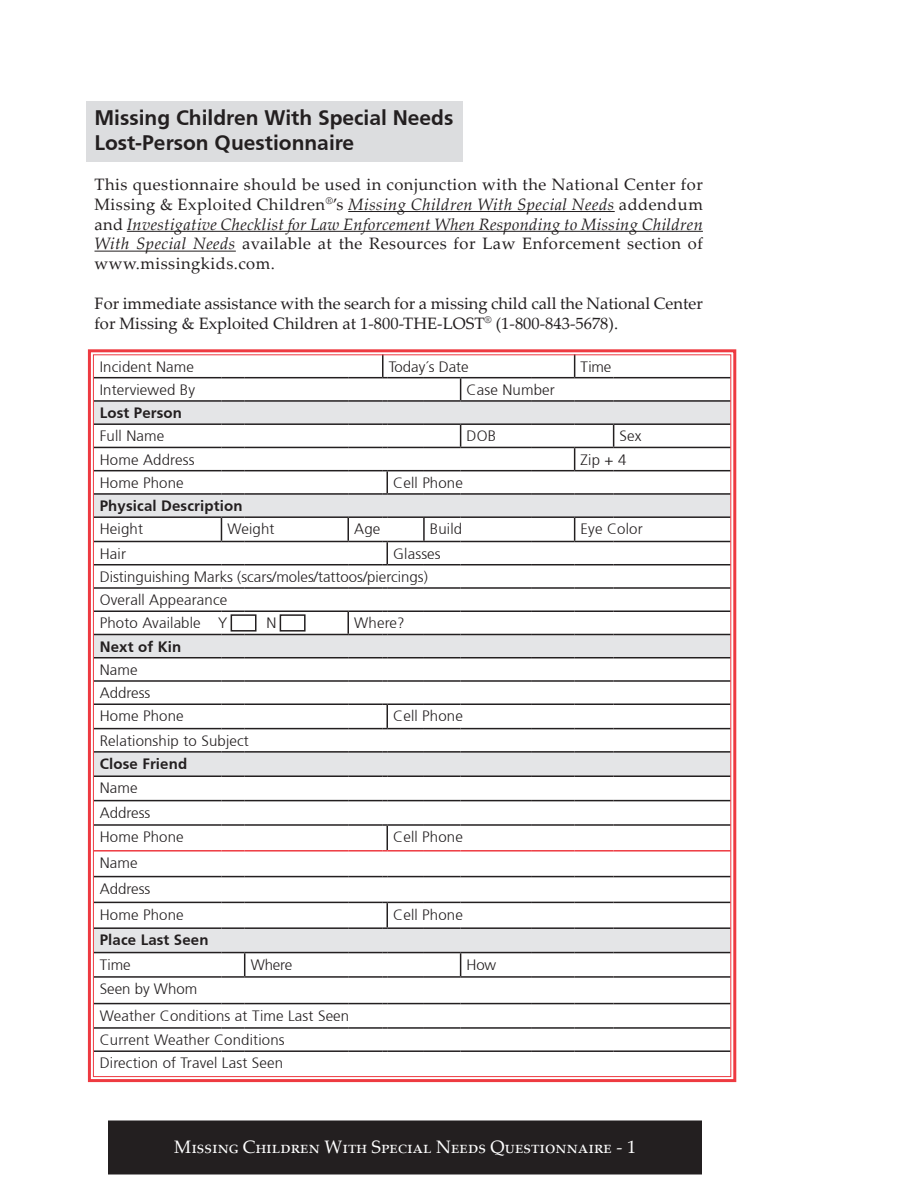
<style>
.page{position:relative;width:918px;height:1188px;background:#fff}
.page>*{position:absolute;margin:0;border:0;box-sizing:border-box;transform-origin:0 0}
.t1{font:700 21px/25.2px "Frutiger";color:#231f20}
.t2{font:18px "Palatino Linotype";color:#fff}
.t3{font:16.5px/19.8px "Palatino Linotype";color:#231f20;text-align:justify}
.t4{font:300 15px/23.2px "Frutiger";letter-spacing:.01em;color:#231f20}
.t5{font:700 15px "Frutiger";letter-spacing:.01em;color:#231f20}
.s1{font-style:italic}
</style>
<div class="page">
<div style="left:109px;top:1121px;width:592px;height:53px;background:#231f20"></div>
<div style="left:108px;top:1120px;width:594px;height:54px;border:2px solid #231f20"></div>
<div style="left:86px;top:102px;width:377px;height:60px;background:#dcdddf"></div>
<hr style="left:348px;top:211px;width:267px;height:1px;background:#231f20">
<hr style="left:127px;top:231px;width:576px;height:1px;background:#231f20">
<hr style="left:94px;top:251px;width:142px;height:1px;background:#231f20">
<svg style="left:87px;top:349px;width:650px;height:734px"></svg>
<h1 class="t1" style="left:94px;top:105px;width:360px">Missing Children With Special Needs<br>Lost-Person Questionnaire</h1>
<p class="t3" style="left:94px;top:174px;width:610px">This questionnaire should be used in conjunction with the National Center for Missing &amp; Exploited Children<sup>®</sup>’s <span class="s1">Missing Children With Special Needs</span> addendum and <span class="s1">Investigative Checklist for Law Enforcement When Responding to Missing Children With Special Needs</span> available at the Resources for Law Enforcement section of www.missingkids.com.</p>
<p class="t3" style="left:95px;top:293px;width:610px">For immediate assistance with the search for a missing child call the National Center for Missing &amp; Exploited Children at 1-800-THE-LOST<sup>®</sup> (1-800-843-5678).</p>
<p class="t4" style="left:100px;top:355px;width:96px">Incident Name</p>
<p class="t4" style="left:389px;top:355px;width:82px">Today´s Date</p>
<p class="t4" style="left:581px;top:355px;width:32px">Time</p>
<p class="t4" style="left:100px;top:378px;width:97px">Interviewed By</p>
<p class="t4" style="left:467px;top:378px;width:90px">Case Number</p>
<p class="t5" style="left:100px;top:404px;width:84px">Lost Person</p>
<p class="t4" style="left:100px;top:425px;width:66px">Full Name</p>
<p class="t4" style="left:467px;top:425px;width:31px">DOB</p>
<p class="t4" style="left:620px;top:425px;width:23px">Sex</p>
<p class="t4" style="left:100px;top:448px;width:96px">Home Address</p>
<p class="t4" style="left:581px;top:448px;width:47px">Zip + 4</p>
<p class="t4" style="left:100px;top:471px;width:85px">Home Phone</p>
<p class="t4" style="left:393px;top:471px;width:71px">Cell Phone</p>
<p class="t5" style="left:100px;top:497px;width:144px">Physical Description</p>
<p class="t4" style="left:100px;top:518px;width:45px">Height</p>
<p class="t4" style="left:227px;top:518px;width:49px">Weight</p>
<p class="t4" style="left:354px;top:518px;width:28px">Age</p>
<p class="t4" style="left:430px;top:518px;width:34px">Build</p>
<p class="t4" style="left:581px;top:518px;width:64px">Eye Color</p>
<p class="t4" style="left:100px;top:542px;width:28px">Hair</p>
<p class="t4" style="left:100px;top:542px;width:343px;text-indent:293px">Glasses<br>Distinguishing Marks (scars/moles/tattoos/piercings)<br>Overall Appearance<br>Photo Available Y</p>
<p class="t4" style="left:266px;top:612px;width:12px">N</p>
<p class="t4" style="left:354px;top:612px;width:52px">Where?</p>
<p class="t5" style="left:100px;top:638px;width:83px">Next of Kin</p>
<p class="t4" style="left:100px;top:658px;width:85px">Name<br>Address<br>Home Phone</p>
<p class="t4" style="left:100px;top:729px;width:151px">Relationship to Subject</p>
<p class="t5" style="left:100px;top:755px;width:89px">Close Friend</p>
<p class="t4" style="left:100px;top:776px;width:85px;line-height:24.3px">Name<br>Address<br>Home Phone</p>
<p class="t4" style="left:100px;top:850px;width:85px;line-height:25.8px">Name<br>Address<br>Home Phone</p>
<p class="t4" style="left:393px;top:705px;width:71px">Cell Phone</p>
<p class="t4" style="left:393px;top:826px;width:71px">Cell Phone</p>
<p class="t4" style="left:393px;top:903px;width:71px">Cell Phone</p>
<p class="t5" style="left:100px;top:931px;width:110px">Place Last Seen</p>
<p class="t4" style="left:100px;top:953px;width:32px">Time</p>
<p class="t4" style="left:251px;top:953px;width:43px">Where</p>
<p class="t4" style="left:467px;top:953px;width:31px">How</p>
<p class="t4" style="left:100px;top:976px;width:251px;line-height:26.7px">Seen by Whom<br>Weather Conditions at Time Last Seen</p>
<p class="t4" style="left:100px;top:1029px;width:186px">Current Weather Conditions<br>Direction of Travel Last Seen</p>
<p class="t2" style="left:174px;top:1134px;width:463px">Missing Children With Special Needs Questionnaire - 1</p>
</div>
